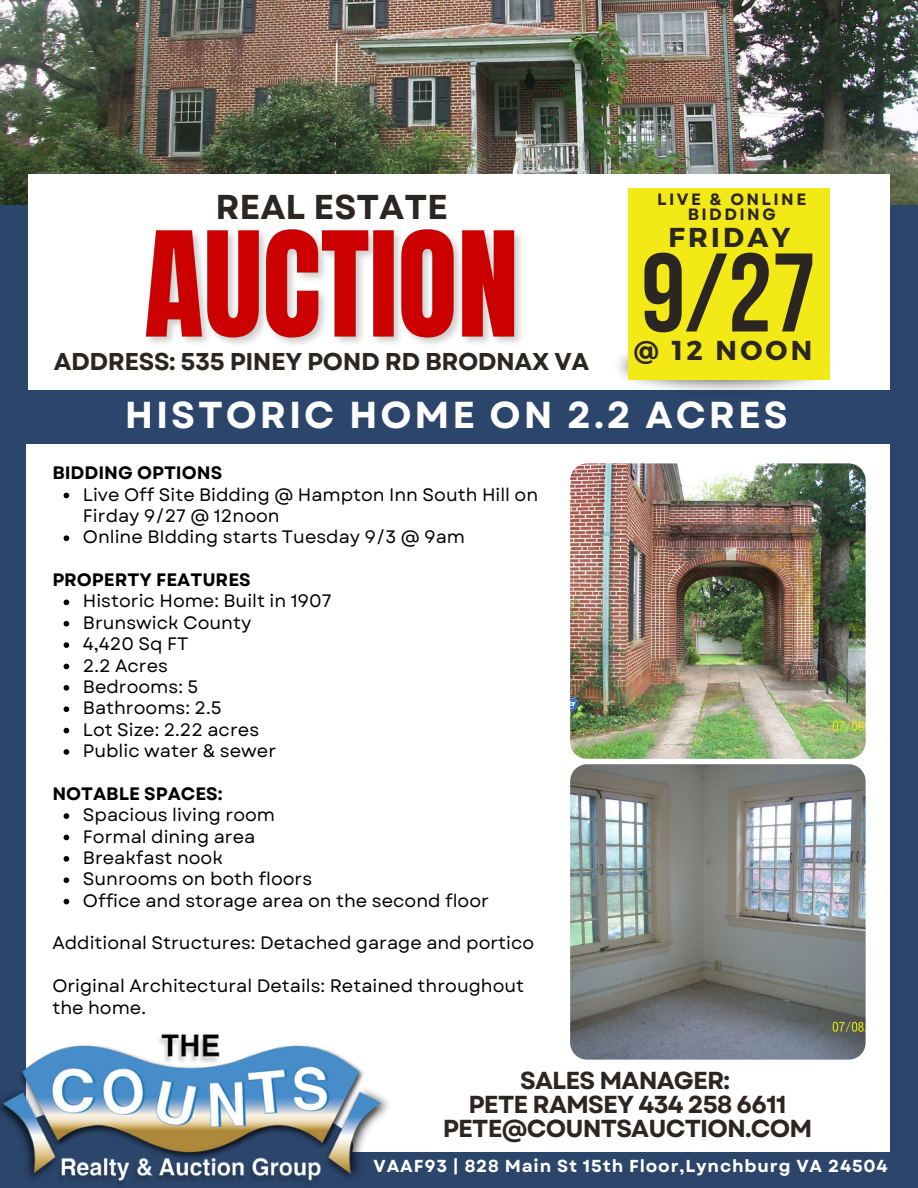
<style>
.page{position:relative;width:918px;height:1188px;background:#2b456b}
.page>*{position:absolute;margin:0;border:0;box-sizing:border-box;transform-origin:0 0}
.t1{font:700 111.45px "Bebas Neue";color:#2c2622}
.t2{font:700 37.5px "Garet";letter-spacing:.075em;color:#fff}
.t3{font:700 34.5px "Garet";color:#2c2622}
.t4{font:700 27.3px "Montserrat";letter-spacing:.12em;color:#2c2622}
.t5{font:700 24.6px/23.7px "Garet";letter-spacing:-.035em;color:#2c2622;text-align:center}
.t6{font:700 24.3px "Garet";letter-spacing:-.02em;color:#2c2622}
.t7{font:18px/21.3px "Garet";color:#000}
.t8{font:700 18px "Garet";color:#000}
.t9{font:700 17.25px "Garet";letter-spacing:.05em;color:#fff}
.t10{font:700 16.35px/14.7px "Garet";letter-spacing:.15em;color:#2c2622;text-align:center}
</style>
<div class="page">
<img style="left:0;top:0;width:918px;height:205px">
<div style="left:29px;top:174px;width:861px;height:216px;background:#fff"></div>
<img style="left:618px;top:334px;width:212px;height:56px">
<div style="left:628px;top:189px;width:201px;height:191px;background:#f2e917"></div>
<div style="left:26px;top:444px;width:864px;height:708px;background:#fff"></div>
<img style="left:0;top:1034px;width:389px;height:151px">
<img style="left:570px;top:463px;width:296px;height:296px;border-radius:17px">
<img style="left:145px;top:229px;width:376px;height:116px">
<svg style="left:64px;top:493px;width:5px;height:5px"></svg>
<svg style="left:64px;top:535px;width:5px;height:6px"></svg>
<svg style="left:64px;top:600px;width:5px;height:5px"></svg>
<svg style="left:64px;top:621px;width:5px;height:6px"></svg>
<svg style="left:64px;top:642px;width:5px;height:6px"></svg>
<svg style="left:64px;top:664px;width:5px;height:5px"></svg>
<svg style="left:64px;top:685px;width:5px;height:6px"></svg>
<svg style="left:64px;top:706px;width:5px;height:6px"></svg>
<svg style="left:64px;top:728px;width:5px;height:5px"></svg>
<svg style="left:64px;top:749px;width:5px;height:6px"></svg>
<svg style="left:64px;top:813px;width:5px;height:6px"></svg>
<svg style="left:64px;top:835px;width:5px;height:5px"></svg>
<svg style="left:64px;top:856px;width:5px;height:6px"></svg>
<svg style="left:64px;top:877px;width:5px;height:6px"></svg>
<svg style="left:64px;top:899px;width:5px;height:5px"></svg>
<img style="left:570px;top:764px;width:296px;height:296px;border-radius:17px">
<h4 class="t3" style="left:215px;top:182px;width:234px">REAL ESTATE</h4>
<p class="t6" style="left:54px;top:344px;width:537px">ADDRESS: 535 PINEY POND RD BRODNAX VA</p>
<h3 class="t10" style="left:657px;top:192px;width:151px">LIVE &amp; ONLINE<br>BIDDING</h3>
<p class="t4" style="left:669px;top:220px;width:123px">FRIDAY</p>
<h2 class="t1" style="left:641px;top:248px;width:176px">9/27</h2>
<h4 class="t4" style="left:634px;top:332px;width:180px">@ 12 NOON</h4>
<p class="t2" style="left:125px;top:388px;width:664px">HISTORIC HOME ON 2.2 ACRES</p>
<p class="t8" style="left:52px;top:460px;width:171px">BIDDING OPTIONS</p>
<p class="t7" style="left:83px;top:484px;width:457px">Live Off Site Bidding @ Hampton Inn South Hill on<br>Firday 9/27 @ 12noon<br>Online BIdding starts Tuesday 9/3 @ 9am</p>
<p class="t8" style="left:52px;top:567px;width:200px">PROPERTY FEATURES</p>
<p class="t7" style="left:83px;top:591px;width:250px">Historic Home: Built in 1907<br>Brunswick County<br>4,420 Sq FT<br>2.2 Acres<br>Bedrooms: 5<br>Bathrooms: 2.5<br>Lot Size: 2.22 acres<br>Public water &amp; sewer</p>
<p class="t8" style="left:52px;top:781px;width:172px">NOTABLE SPACES:</p>
<p class="t7" style="left:83px;top:804px;width:408px">Spacious living room<br>Formal dining area<br>Breakfast nook<br>Sunrooms on both floors<br>Office and storage area on the second floor</p>
<p class="t7" style="left:52px;top:933px;width:484px">Additional Structures: Detached garage and portico</p>
<p class="t7" style="left:52px;top:975px;width:473px">Original Architectural Details: Retained throughout the home.</p>
<h5 class="t5" style="left:443px;top:1069px;width:371px">SALES MANAGER:<br>PETE RAMSEY 434 258 6611<br>PETE@COUNTSAUCTION.COM</h5>
<p class="t9" style="left:374px;top:1154px;width:516px">VAAF93 | 828 Main St 15th Floor,Lynchburg VA 24504</p>
</div>
